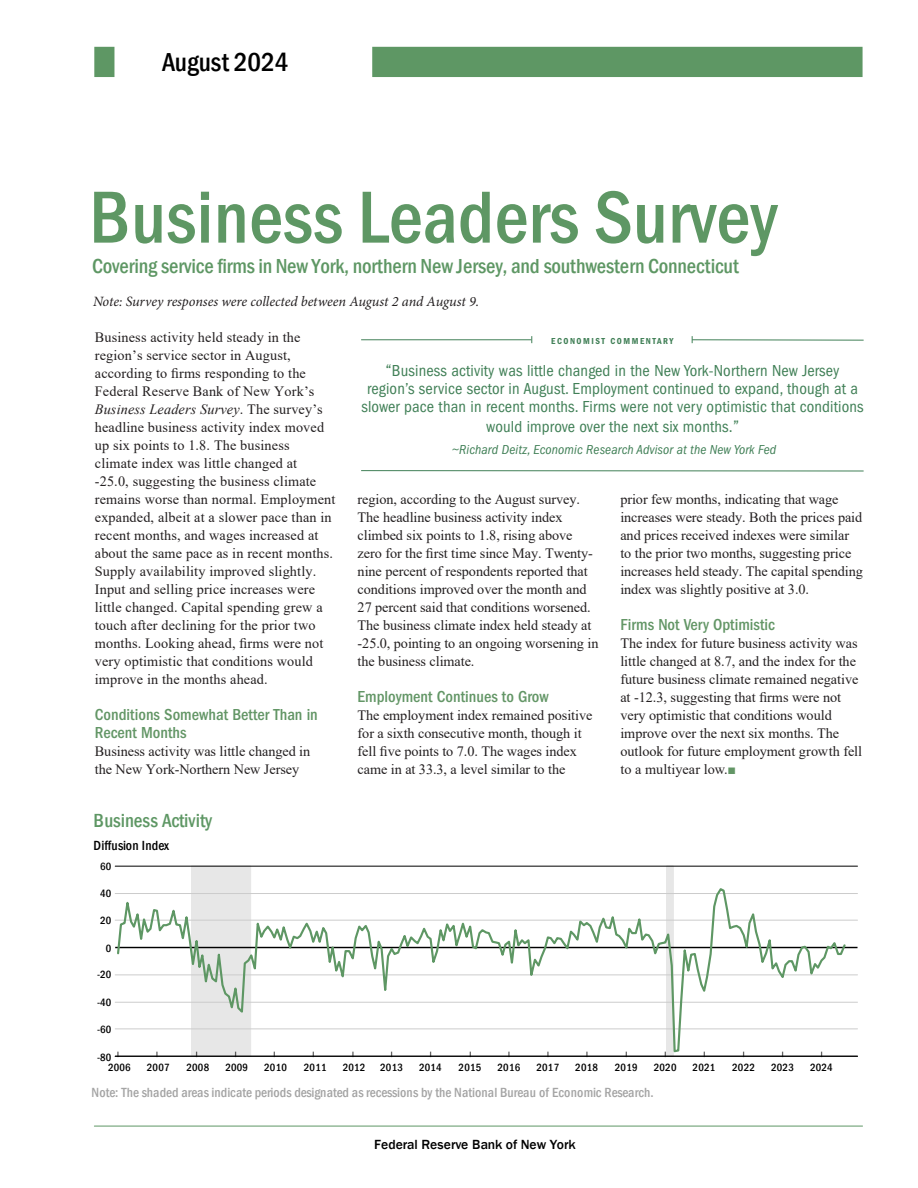
<style>
.page{position:relative;width:918px;height:1188px;background:#fff}
.page>*{position:absolute;margin:0;border:0;box-sizing:border-box;transform-origin:0 0}
.t1{font:500 condensed 76.5px "Franklin Gothic";color:#639666}
.t2{font:76.35px "Franklin Gothic Medium Cond";color:#5e9764}
.t3{font:500 65.55px "Franklin Gothic";letter-spacing:-.005em;color:#000}
.t4{font:500 condensed 27px "Franklin Gothic";color:#231f20}
.t5{font:26.7px "Franklin Gothic Medium Cond";color:#000}
.t6{font:20.85px "Franklin Gothic Medium Cond";letter-spacing:-.01em;color:#5e9764}
.t7{font:19.5px "Franklin Gothic Medium Cond";color:#5e9764}
.t8{font:italic 18px "Times New Roman";letter-spacing:.01em;color:#639666}
.Body_no_indent{font:condensed 16.5px/18px "ITC Franklin Gothic Std";letter-spacing:.01em;color:#418057;text-align:center}
.SUBHEAD{font:500 condensed 16.5px/18px "ITC Franklin Gothic Std";color:#639666}
.Body_no_indent-2{font:14.25px/18px "Times New Roman";letter-spacing:-.005em;color:#231f20}
.Body_no_indent-3{font:italic 14.25px "Minion Pro";letter-spacing:-.005em;color:#231f20}
.t9{font:14.25px "Times New Roman";color:#639666}
.t10{font:13.65px "Franklin Gothic Medium Cond";color:#a4a4a4}
.t11{font:500 13.65px "Franklin Gothic";letter-spacing:-.01em;color:#000}
.t12{font:13.65px "Franklin Gothic Medium Cond";letter-spacing:.01em;color:#000}
.Body_no_indent-4{font:italic condensed 13.5px "ITC Franklin Gothic Std";letter-spacing:.01em;color:#418057}
.t13{font:10.8px "Franklin Gothic Medium Cond";letter-spacing:.02em;color:#000}
.Subhead_Correction{font:9px "ITC Franklin Gothic Std Dm Cd";letter-spacing:.17em;color:#418057}
.t14{font:6.45px "Franklin Gothic Medium Cond";color:#000}
.s1{font-style:italic}
.s2{font-size:17.25px}
.s3{color:#639666}
</style>
<div class="page">
<div style="left:192px;top:866px;width:59px;height:190px;background:#e7e7e7"></div>
<div style="left:667px;top:866px;width:6px;height:190px;background:#e7e7e7"></div>
<div style="left:666px;top:866px;width:8px;height:191px;border:1px solid #e7e7e7"></div>
<hr style="left:115px;top:1029px;width:743px;height:1px;background:#ccc">
<hr style="left:115px;top:1002px;width:743px;height:1px;background:#ccc">
<hr style="left:115px;top:975px;width:743px;height:1px;background:#ccc">
<hr style="left:115px;top:947px;width:743px;height:1px;background:#000">
<hr style="left:115px;top:920px;width:743px;height:1px;background:#ccc">
<hr style="left:115px;top:893px;width:743px;height:1px;background:#ccc">
<hr style="left:115px;top:866px;width:743px;height:1px;background:#000">
<hr style="left:115px;top:1056px;width:743px;height:1px;background:#000">
<svg style="left:116px;top:886px;width:731px;height:168px"></svg>
<div style="left:372px;top:47px;width:491px;height:30px;background:#5e9764"></div>
<div style="left:94px;top:47px;width:20px;height:30px;background:#5e9764"></div>
<hr style="left:94px;top:1126px;width:769px;height:1px;background:#5e9764">
<hr style="left:361px;top:470px;width:503px;height:1px;background:#418057">
<hr style="left:361px;top:339px;width:170px;height:1px;background:#418057">
<hr style="left:692px;top:339px;width:172px;height:2px;background:#418057">
<h3 class="t4" style="left:129px;top:43px;width:162px">November 2020</h3>
<p class="t5" style="left:162px;top:44px;width:128px">August 2024</p>
<h1 class="t1" style="left:88px;top:141px;width:691px">Business Leaders Survey</h1>
<p class="t8" style="left:93px;top:224px;width:656px">Covering service firms in New York, northern New Jersey, and southwestern Connecticut</p>
<p class="t2" style="left:89px;top:167px;width:690px">Business Leaders Survey</p>
<p class="t6" style="left:92px;top:252px;width:648px">Covering service firms in New York, northern New Jersey, and southwestern Connecticut</p>
<p class="Body_no_indent-3" style="left:93px;top:292px;width:388px">Note: Survey responses were collected between August 2 and August 9.</p>
<p class="t9" style="left:94px;top:291px;width:10px">■</p>
<p class="Body_no_indent-2" style="left:95px;top:328px;width:242px">Business activity held steady in the region’s service sector in August, according to firms responding to the Federal Reserve Bank of New York’s <span class="s1">Business Leaders Survey</span>. The survey’s headline business activity index moved up six points to 1.8. The business climate index was little changed at<br>-25.0, suggesting the business climate remains worse than normal. Employment expanded, albeit at a slower pace than in recent months, and wages increased at about the same pace as in recent months.<br>Supply availability improved slightly.<br>Input and selling price increases were little changed. Capital spending grew a touch after declining for the prior two months. Looking ahead, firms were not very optimistic that conditions would improve in the months ahead.</p>
<p class="SUBHEAD" style="left:95px;top:706px;width:225px">Conditions Somewhat Better Than in<br>Recent Months</p>
<p class="Body_no_indent-2" style="left:95px;top:742px;width:217px">Business activity was little changed in the New York-Northern New Jersey</p>
<p class="Subhead_Correction" style="left:551px;top:336px;width:124px">ECONOMIST COMMENTARY</p>
<p class="Body_no_indent" style="left:361px;top:362px;width:504px"><span class="s2">“</span>Business activity was little changed in the New York-Northern New Jersey region’s service sector in August. Employment continued to expand, though at a slower pace than in recent months. Firms were not very optimistic that conditions</p>
<p class="Body_no_indent" style="left:486px;top:418px;width:254px">would improve over the next six months.<span class="s2">”</span></p>
<p class="Body_no_indent-4" style="left:452px;top:442px;width:326px">~Richard Deitz, Economic Research Advisor at the New York Fed</p>
<p class="Body_no_indent-2" style="left:620px;top:490px;width:244px">prior few months, indicating that wage increases were steady. Both the prices paid and prices received indexes were similar to the prior two months, suggesting price increases held steady. The capital spending index was slightly positive at 3.0.</p>
<p class="SUBHEAD" style="left:620px;top:616px;width:156px">Firms Not Very Optimistic</p>
<p class="Body_no_indent-2" style="left:620px;top:634px;width:243px">The index for future business activity was little changed at 8.7, and the index for the future business climate remained negative at -12.3, suggesting that firms were not very optimistic that conditions would improve over the next six months. The outlook for future employment growth fell to a multiyear low.<span class="s3">■</span></p>
<p class="Body_no_indent-2" style="left:358px;top:490px;width:242px">region, according to the August survey.<br>The headline business activity index climbed six points to 1.8, rising above zero for the first time since May. Twenty&shy;nine percent of respondents reported that conditions improved over the month and 27 percent said that conditions worsened.<br>The business climate index held steady at -25.0, pointing to an ongoing worsening in the business climate.</p>
<p class="SUBHEAD" style="left:358px;top:688px;width:193px">Employment Continues to Grow</p>
<p class="Body_no_indent-2" style="left:358px;top:706px;width:236px">The employment index remained positive for a sixth consecutive month, though it fell five points to 7.0. The wages index came in at 33.3, a level similar to the</p>
<p class="t3" style="left:145px;top:554px;width:628px">12AUG2024 16:30:10</p>
<p class="t7" style="left:94px;top:808px;width:120px">Business Activity</p>
<p class="t12" style="left:94px;top:836px;width:77px">Diffusion Index</p>
<p class="t13" style="left:100px;top:859px;width:13px">60</p>
<p class="t13" style="left:100px;top:886px;width:13px">40</p>
<p class="t13" style="left:100px;top:914px;width:13px">20</p>
<p class="t13" style="left:106px;top:941px;width:7px">0</p>
<p class="t13" style="left:97px;top:968px;width:16px">-20</p>
<p class="t13" style="left:97px;top:995px;width:16px">-40</p>
<p class="t13" style="left:97px;top:1023px;width:16px">-60</p>
<p class="t14" style="left:117px;top:1049px;width:5px">|</p>
<p class="t13" style="left:97px;top:1050px;width:16px">-80</p>
<p class="t14" style="left:156px;top:1049px;width:5px">|</p>
<p class="t14" style="left:195px;top:1049px;width:5px">|</p>
<p class="t14" style="left:234px;top:1049px;width:5px">|</p>
<p class="t14" style="left:273px;top:1049px;width:5px">|</p>
<p class="t14" style="left:312px;top:1049px;width:5px">|</p>
<p class="t14" style="left:351px;top:1049px;width:5px">|</p>
<p class="t14" style="left:390px;top:1049px;width:5px">|</p>
<p class="t14" style="left:429px;top:1049px;width:5px">|</p>
<p class="t14" style="left:469px;top:1049px;width:5px">|</p>
<p class="t14" style="left:508px;top:1049px;width:5px">|</p>
<p class="t14" style="left:546px;top:1049px;width:5px">|</p>
<p class="t14" style="left:585px;top:1049px;width:5px">|</p>
<p class="t14" style="left:625px;top:1049px;width:5px">|</p>
<p class="t14" style="left:664px;top:1049px;width:5px">|</p>
<p class="t14" style="left:703px;top:1049px;width:5px">|</p>
<p class="t14" style="left:742px;top:1049px;width:5px">|</p>
<p class="t14" style="left:781px;top:1049px;width:5px">|</p>
<p class="t14" style="left:820px;top:1049px;width:5px">|</p>
<p class="t13" style="left:108px;top:1061px;width:24px">2006</p>
<p class="t13" style="left:147px;top:1061px;width:24px">2007</p>
<p class="t13" style="left:186px;top:1061px;width:24px">2008</p>
<p class="t13" style="left:225px;top:1061px;width:24px">2009</p>
<p class="t13" style="left:264px;top:1061px;width:24px">2010</p>
<p class="t13" style="left:304px;top:1061px;width:24px">2011</p>
<p class="t13" style="left:343px;top:1061px;width:24px">2012</p>
<p class="t13" style="left:380px;top:1061px;width:24px">2013</p>
<p class="t13" style="left:419px;top:1061px;width:24px">2014</p>
<p class="t13" style="left:459px;top:1061px;width:24px">2015</p>
<p class="t13" style="left:498px;top:1061px;width:24px">2016</p>
<p class="t13" style="left:536px;top:1061px;width:24px">2017</p>
<p class="t13" style="left:575px;top:1061px;width:24px">2018</p>
<p class="t13" style="left:615px;top:1061px;width:24px">2019</p>
<p class="t13" style="left:654px;top:1061px;width:24px">2020</p>
<p class="t13" style="left:693px;top:1061px;width:24px">2021</p>
<p class="t13" style="left:732px;top:1061px;width:24px">2022</p>
<p class="t13" style="left:771px;top:1061px;width:24px">2023</p>
<p class="t13" style="left:810px;top:1061px;width:24px">2024</p>
<p class="t10" style="left:91px;top:1084px;width:564px">Note: The shaded areas indicate periods designated as recessions by the National Bureau of Economic Research.</p>
<p class="t11" style="left:374px;top:1136px;width:203px">Federal Reserve Bank of New York</p>
</div>
